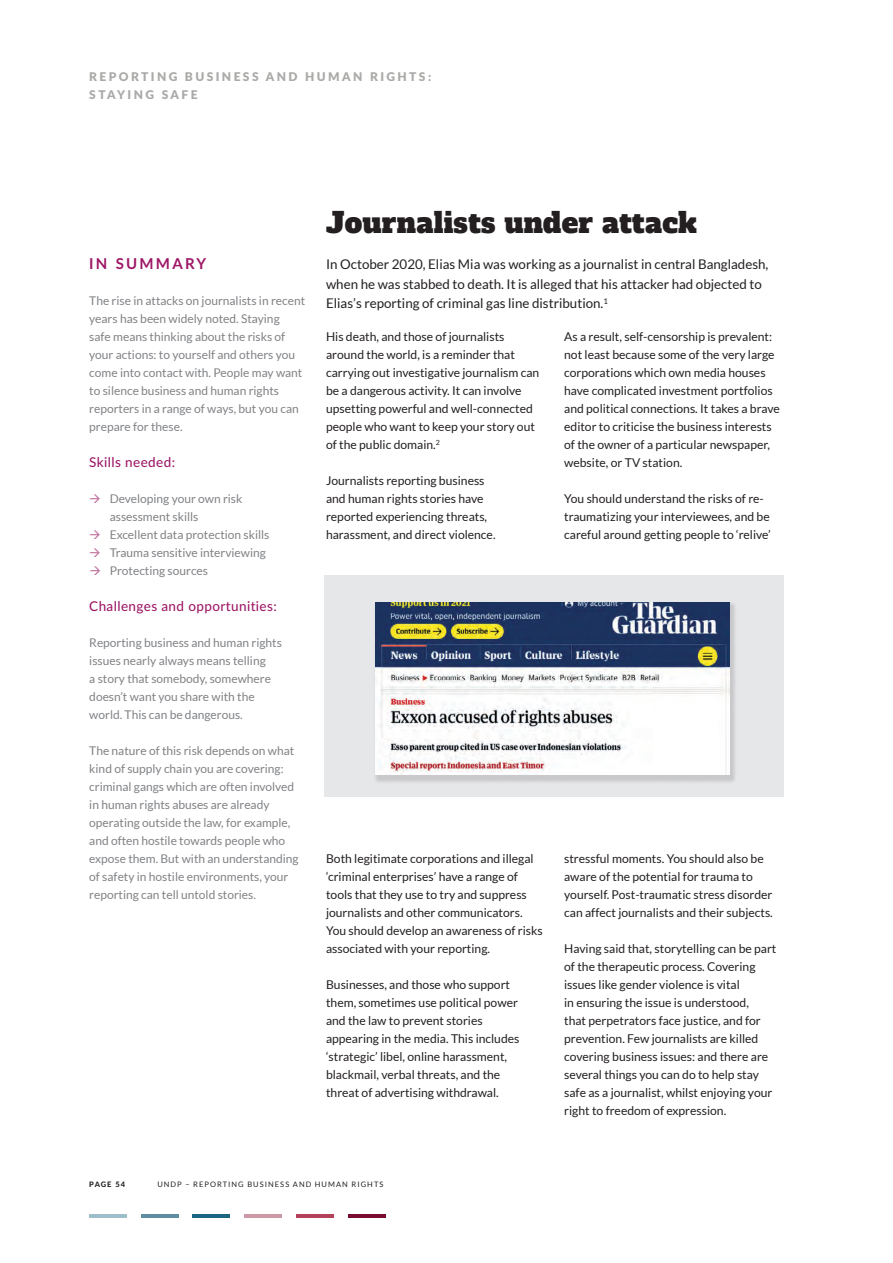
<style>
.page{position:relative;width:893px;height:1263px;background:#fff}
.page>*{position:absolute;margin:0;border:0;box-sizing:border-box;transform-origin:0 0}
.t1{font:27.75px "Alfa Slab One";letter-spacing:.01em;color:#231f20}
.t2{font:700 15px "Lato";letter-spacing:.15em;color:#9d1766}
.t3{font:500 13.5px "Lato";letter-spacing:.03em;color:#9d1766}
.t4{font:13.35px/19.5px "Lato";color:#231f20}
.t5{font:12.15px/18px "Lato";color:#231f20}
.t6{font:12px/18px "Lato";color:#808285}
.t7{font:900 12px/18px "Lato";letter-spacing:.2em;color:#aaaaa9}
.t8{font:7.5px "Lato";letter-spacing:.14em;color:#231f20}
.t9{font:800 7.5px "Lato";letter-spacing:.13em;color:#231f20}
</style>
<div class="page">
<div style="left:324px;top:575px;width:459px;height:221px;background:#e6e7e9"></div>
<hr style="left:348px;top:1214px;width:37px;height:4px;background:#780c32">
<hr style="left:296px;top:1214px;width:38px;height:4px;background:#b24159">
<hr style="left:244px;top:1214px;width:38px;height:4px;background:#cd98a5">
<hr style="left:193px;top:1214px;width:37px;height:4px;background:#1b6582">
<hr style="left:141px;top:1214px;width:37px;height:4px;background:#5f8da3">
<hr style="left:89px;top:1214px;width:37px;height:4px;background:#9ebecb">
<div style="left:373px;top:601px;width:364px;height:183px;background:#231f20;opacity:.15"></div>
<img style="left:376px;top:602px;width:353px;height:173px">
<p class="t7" style="left:89px;top:67px;width:343px">REPORTING BUSINESS AND HUMAN RIGHTS:<br>STAYING SAFE</p>
<p class="t2" style="left:89px;top:253px;width:118px">IN SUMMARY</p>
<p class="t6" style="left:89px;top:292px;width:217px">The rise in attacks on journalists in recent years has been widely noted. Staying<br>safe means thinking about the risks of your actions: to yourself and others you come into contact with. People may want to silence business and human rights reporters in a range of ways, but you can prepare for these.</p>
<p class="t3" style="left:89px;top:453px;width:87px">Skills needed:</p>
<p class="t6" style="left:110px;top:490px;width:161px">Developing your own risk assessment skills<br>Excellent data protection skills<br>Trauma sensitive interviewing<br>Protecting sources</p>
<p class="t3" style="left:89px;top:597px;width:189px">Challenges and opportunities:</p>
<p class="t6" style="left:89px;top:634px;width:194px">Reporting business and human rights issues nearly always means telling<br>a story that somebody, somewhere doesn’t want you share with the world. This can be dangerous.</p>
<p class="t6" style="left:89px;top:742px;width:211px">The nature of this risk depends on what kind of supply chain you are covering: criminal gangs which are often involved in human rights abuses are already operating outside the law, for example, and often hostile towards people who expose them. But with an understanding of safety in hostile environments, your reporting can tell untold stories.</p>
<h1 class="t1" style="left:326px;top:199px;width:373px">Journalists under attack</h1>
<p class="t4" style="left:326px;top:254px;width:444px">In October 2020, Elias Mia was working as a journalist in central Bangladesh, when he was stabbed to death. It is alleged that his attacker had objected to<br>Elias’s reporting of criminal gas line distribution.<sup>1</sup></p>
<p class="t5" style="left:326px;top:328px;width:215px">His death, and those of journalists around the world, is a reminder that carrying out investigative journalism can be a dangerous activity. It can involve upsetting powerful and well-connected people who want to keep your story out of the public domain.<sup>2</sup></p>
<p class="t5" style="left:326px;top:472px;width:171px">Journalists reporting business and human rights stories have reported experiencing threats, harassment, and direct violence.</p>
<p class="t5" style="left:564px;top:328px;width:217px">As a result, self-censorship is prevalent: not least because some of the very large corporations which own media houses have complicated investment portfolios and political connections. It takes a brave editor to criticise the business interests of the owner of a particular newspaper, website, or TV station.</p>
<p class="t5" style="left:564px;top:490px;width:208px">You should understand the risks of re&shy;traumatizing your interviewees, and be careful around getting people to ‘relive’</p>
<p class="t5" style="left:326px;top:850px;width:218px">Both legitimate corporations and illegal ‘criminal enterprises’ have a range of tools that they use to try and suppress journalists and other communicators.<br>You should develop an awareness of risks associated with your reporting.</p>
<p class="t5" style="left:326px;top:976px;width:195px">Businesses, and those who support them, sometimes use political power and the law to prevent stories appearing in the media. This includes ‘strategic’ libel, online harassment, blackmail, verbal threats, and the threat of advertising withdrawal.</p>
<p class="t5" style="left:564px;top:850px;width:210px">stressful moments. You should also be aware of the potential for trauma to yourself. Post-traumatic stress disorder can affect journalists and their subjects.</p>
<p class="t5" style="left:564px;top:940px;width:214px">Having said that, storytelling can be part of the therapeutic process. Covering issues like gender violence is vital<br>in ensuring the issue is understood,<br>that perpetrators face justice, and for prevention. Few journalists are killed covering business issues: and there are several things you can do to help stay safe as a journalist, whilst enjoying your right to freedom of expression.</p>
<p class="t9" style="left:89px;top:1179px;width:37px">PAGE 54</p>
<p class="t8" style="left:157px;top:1180px;width:228px">UNDP – REPORTING BUSINESS AND HUMAN RIGHTS</p>
</div>
